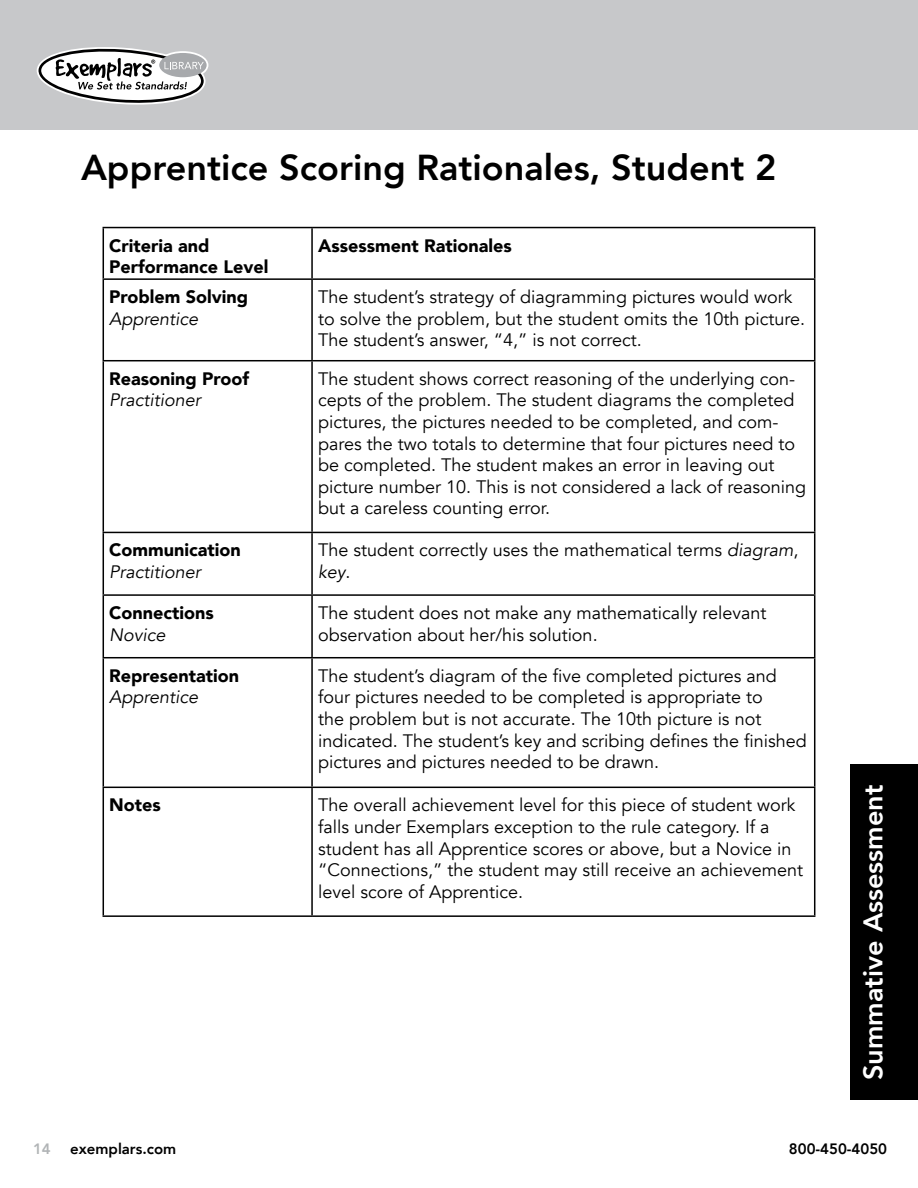
<style>
.page{position:relative;width:918px;height:1188px;background:#fff}
.page>*{position:absolute;margin:0;border:0;box-sizing:border-box;transform-origin:0 0}
.t1{font:800 36px "Avenir";color:#000}
.t2{font:800 27px "Avenir";color:#fff}
.t3{font:18px/21.6px "Avenir";color:#000}
.t4{font:900 18px/21.6px "Avenir";color:#000}
.t5{font:italic 18px "Avenir";color:#000}
.t6{font:800 15px "Avenir";color:#000}
.t7{font:800 15px "Avenir";color:#b1b4b6}
.s1{font-style:italic}
</style>
<div class="page">
<div style="left:0;top:0;width:918px;height:129px;background:#c7c8ca"></div>
<div style="left:157px;top:51px;width:51px;height:28px;background:#fff;border-radius:50%"></div>
<svg style="left:36px;top:47px;width:171px;height:58px"></svg>
<hr style="left:103px;top:227px;width:209px;height:1px;background:#000">
<hr style="left:103px;top:228px;width:1px;height:50px;background:#000">
<hr style="left:312px;top:227px;width:503px;height:1px;background:#000">
<hr style="left:311px;top:228px;width:2px;height:50px;background:#000">
<hr style="left:814px;top:228px;width:1px;height:50px;background:#000">
<hr style="left:103px;top:278px;width:209px;height:2px;background:#000">
<hr style="left:103px;top:280px;width:1px;height:80px;background:#000">
<hr style="left:312px;top:278px;width:503px;height:2px;background:#000">
<hr style="left:311px;top:280px;width:2px;height:80px;background:#000">
<hr style="left:814px;top:280px;width:1px;height:80px;background:#000">
<hr style="left:103px;top:360px;width:209px;height:1px;background:#000">
<hr style="left:103px;top:361px;width:1px;height:171px;background:#000">
<hr style="left:312px;top:360px;width:503px;height:1px;background:#000">
<hr style="left:311px;top:361px;width:2px;height:171px;background:#000">
<hr style="left:814px;top:361px;width:1px;height:171px;background:#000">
<hr style="left:103px;top:532px;width:209px;height:1px;background:#000">
<hr style="left:103px;top:533px;width:1px;height:61px;background:#000">
<hr style="left:312px;top:532px;width:503px;height:1px;background:#000">
<hr style="left:311px;top:533px;width:2px;height:61px;background:#000">
<hr style="left:814px;top:533px;width:1px;height:61px;background:#000">
<hr style="left:103px;top:594px;width:209px;height:2px;background:#000">
<hr style="left:103px;top:596px;width:1px;height:61px;background:#000">
<hr style="left:312px;top:594px;width:503px;height:2px;background:#000">
<hr style="left:311px;top:596px;width:2px;height:61px;background:#000">
<hr style="left:814px;top:596px;width:1px;height:61px;background:#000">
<hr style="left:103px;top:657px;width:209px;height:1px;background:#000">
<hr style="left:103px;top:658px;width:1px;height:129px;background:#000">
<hr style="left:312px;top:657px;width:503px;height:1px;background:#000">
<hr style="left:311px;top:658px;width:2px;height:129px;background:#000">
<hr style="left:814px;top:658px;width:1px;height:129px;background:#000">
<hr style="left:103px;top:787px;width:209px;height:1px;background:#000">
<hr style="left:103px;top:788px;width:1px;height:127px;background:#000">
<hr style="left:312px;top:787px;width:503px;height:1px;background:#000">
<hr style="left:311px;top:788px;width:2px;height:127px;background:#000">
<hr style="left:814px;top:788px;width:1px;height:127px;background:#000">
<hr style="left:103px;top:915px;width:209px;height:2px;background:#000">
<hr style="left:312px;top:915px;width:503px;height:2px;background:#000">
<div style="left:850px;top:765px;width:68px;height:335px;background:#000"></div>
<h1 class="t1" style="left:81px;top:135px;width:697px">Apprentice Scoring Rationales, Student 2</h1>
<p class="t4" style="left:109px;top:234px;width:161px">Criteria and<br>Performance Level</p>
<p class="t4" style="left:318px;top:234px;width:195px">Assessment Rationales</p>
<p class="t4" style="left:109px;top:286px;width:141px">Problem Solving</p>
<p class="t5" style="left:109px;top:308px;width:90px">Apprentice</p>
<p class="t3" style="left:318px;top:286px;width:489px">The student’s strategy of diagramming pictures would work to solve the problem, but the student omits the 10th picture.<br>The student’s answer, “4,” is not correct.</p>
<p class="t4" style="left:109px;top:367px;width:141px">Reasoning Proof</p>
<p class="t5" style="left:109px;top:389px;width:93px">Practitioner</p>
<p class="t3" style="left:318px;top:368px;width:490px">The student shows correct reasoning of the underlying con&shy;cepts of the problem. The student diagrams the completed pictures, the pictures needed to be completed, and com&shy;pares the two totals to determine that four pictures need to be completed. The student makes an error in leaving out picture number 10. This is not considered a lack of reasoning but a careless counting error.</p>
<p class="t4" style="left:109px;top:539px;width:133px">Communication</p>
<p class="t5" style="left:109px;top:561px;width:93px">Practitioner</p>
<p class="t3" style="left:318px;top:540px;width:482px">The student correctly uses the mathematical terms <span class="s1">diagram</span>, <span class="s1">key</span>.</p>
<p class="t4" style="left:109px;top:602px;width:106px">Connections</p>
<p class="t5" style="left:109px;top:624px;width:58px">Novice</p>
<p class="t3" style="left:318px;top:602px;width:450px">The student does not make any mathematically relevant observation about her/his solution.</p>
<p class="t4" style="left:109px;top:664px;width:131px">Representation</p>
<p class="t5" style="left:109px;top:686px;width:90px">Apprentice</p>
<p class="t3" style="left:318px;top:665px;width:490px">The student’s diagram of the five completed pictures and four pictures needed to be completed is appropriate to<br>the problem but is not accurate. The 10th picture is not indicated. The student’s key and scribing defines the finished pictures and pictures needed to be drawn.</p>
<p class="t4" style="left:109px;top:794px;width:53px">Notes</p>
<p class="t3" style="left:318px;top:795px;width:487px">The overall achievement level for this piece of student work falls under Exemplars exception to the rule category. If a student has all Apprentice scores or above, but a Novice in “Connections,” the student may still receive an achievement level score of Apprentice.</p>
<h2 class="t2" style="left:849px;top:1080px;width:297px;rotate:-90deg">Summative Assessment</h2>
<p class="t7" style="left:33px;top:1135px;width:19px">14</p>
<p class="t6" style="left:70px;top:1135px;width:108px">exemplars.com</p>
<p class="t6" style="left:789px;top:1135px;width:100px">800-450-4050</p>
</div>
